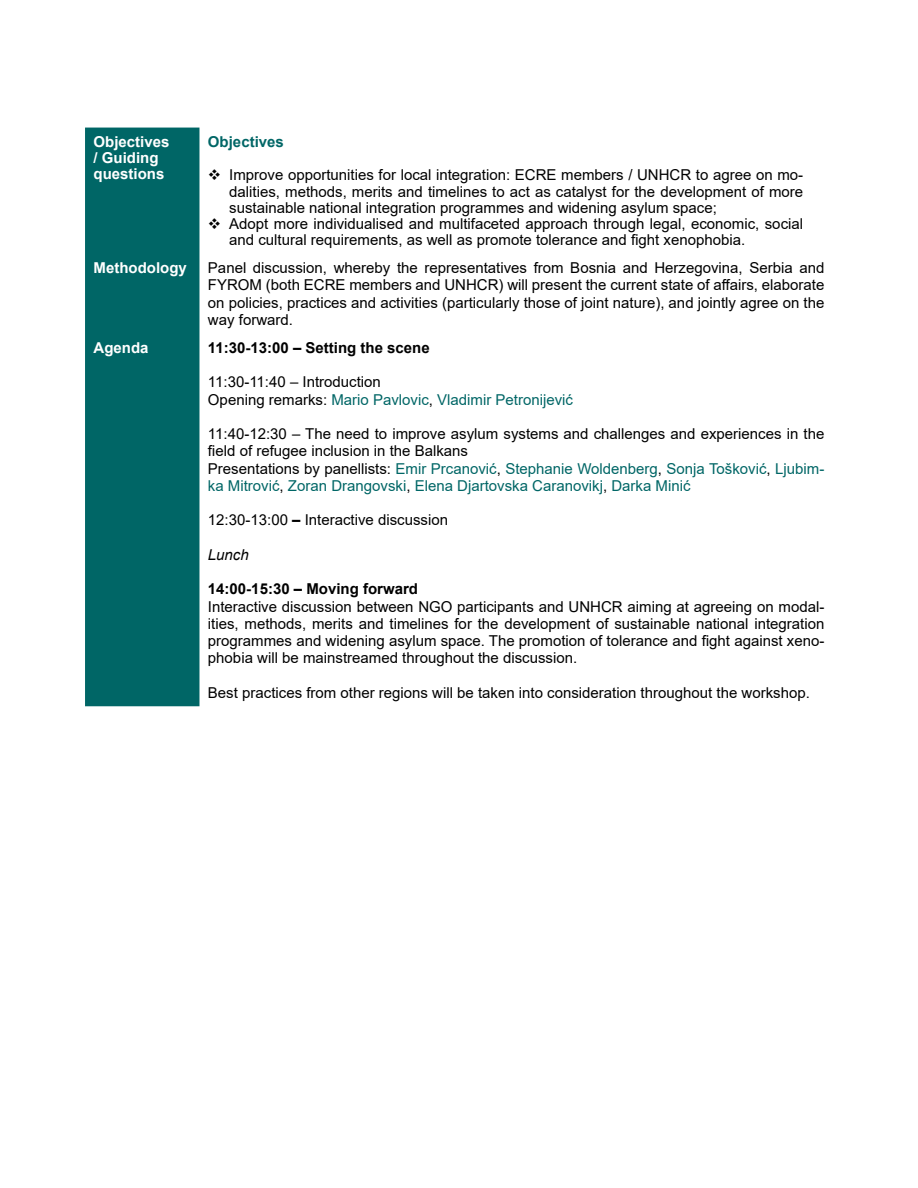
<style>
.page{position:relative;width:918px;height:1188px;background:#fff}
.page>*{position:absolute;margin:0;border:0;box-sizing:border-box;transform-origin:0 0}
.t1{font:15px/17.2px "Arial";color:#000;text-align:justify}
.t2{font:700 15px "Arial";color:#000}
.t3{font:700 15px/16.2px "Arial";color:#fff}
.t4{font:700 15px "Arial";color:#066}
.t5{font:italic 15px "Arial";color:#000}
.s1{color:#066}
.s2{font-weight:700}
</style>
<div class="page">
<div style="left:85px;top:128px;width:114px;height:578px;background:#066"></div>
<p class="t3" style="left:94px;top:134px;width:77px">Objectives / Guiding questions</p>
<p class="t4" style="left:208px;top:131px;width:77px">Objectives</p>
<p class="t1" style="left:229px;top:167px;width:575px;line-height:16.2px;text-indent:-21px">❖ Improve opportunities for local integration: ECRE members / UNHCR to agree on mo&shy;dalities, methods, merits and timelines to act as catalyst for the development of more sustainable national integration programmes and widening asylum space;</p>
<p class="t1" style="left:229px;top:216px;width:575px;line-height:16.2px;text-indent:-21px">❖ Adopt more individualised and multifaceted approach through legal, economic, social and cultural requirements, as well as promote tolerance and fight xenophobia.</p>
<p class="t3" style="left:94px;top:260px;width:95px">Methodology</p>
<p class="t1" style="left:208px;top:259px;width:618px">Panel discussion, whereby the representatives from Bosnia and Herzegovina, Serbia and FYROM (both ECRE members and UNHCR) will present the current state of affairs, elaborate on policies, practices and activities (particularly those of joint nature), and jointly agree on the way forward.</p>
<p class="t3" style="left:94px;top:340px;width:57px">Agenda</p>
<p class="t2" style="left:208px;top:337px;width:223px">11:30-13:00 – Setting the scene</p>
<p class="t1" style="left:208px;top:373px;width:367px">11:30-11:40 – Introduction<br>Opening remarks: <span class="s1">Mario Pavlovic</span>, <span class="s1">Vladimir Petronijević</span></p>
<p class="t1" style="left:208px;top:425px;width:618px;text-align:left">11:40-12:30 – The need to improve asylum systems and challenges and experiences in the field of refugee inclusion in the Balkans<br>Presentations by panellists: <span class="s1">Emir Prcanović</span>, <span class="s1">Stephanie Woldenberg</span>, <span class="s1">Sonja Tošković</span>, <span class="s1">Ljubim&shy;ka Mitrović</span>, <span class="s1">Zoran Drangovski</span>, <span class="s1">Elena Djartovska Caranovikj</span>, <span class="s1">Darka Minić</span></p>
<p class="t1" style="left:208px;top:511px;width:242px">12:30-13:00 <span class="s2">–</span> Interactive discussion</p>
<p class="t5" style="left:208px;top:545px;width:42px">Lunch</p>
<p class="t2" style="left:208px;top:578px;width:212px">14:00-15:30 – Moving forward</p>
<p class="t1" style="left:208px;top:598px;width:618px">Interactive discussion between NGO participants and UNHCR aiming at agreeing on modal&shy;ities, methods, merits and timelines for the development of sustainable national integration programmes and widening asylum space. The promotion of tolerance and fight against xeno&shy;phobia will be mainstreamed throughout the discussion.</p>
<p class="t1" style="left:208px;top:684px;width:603px">Best practices from other regions will be taken into consideration throughout the workshop.</p>
</div>
